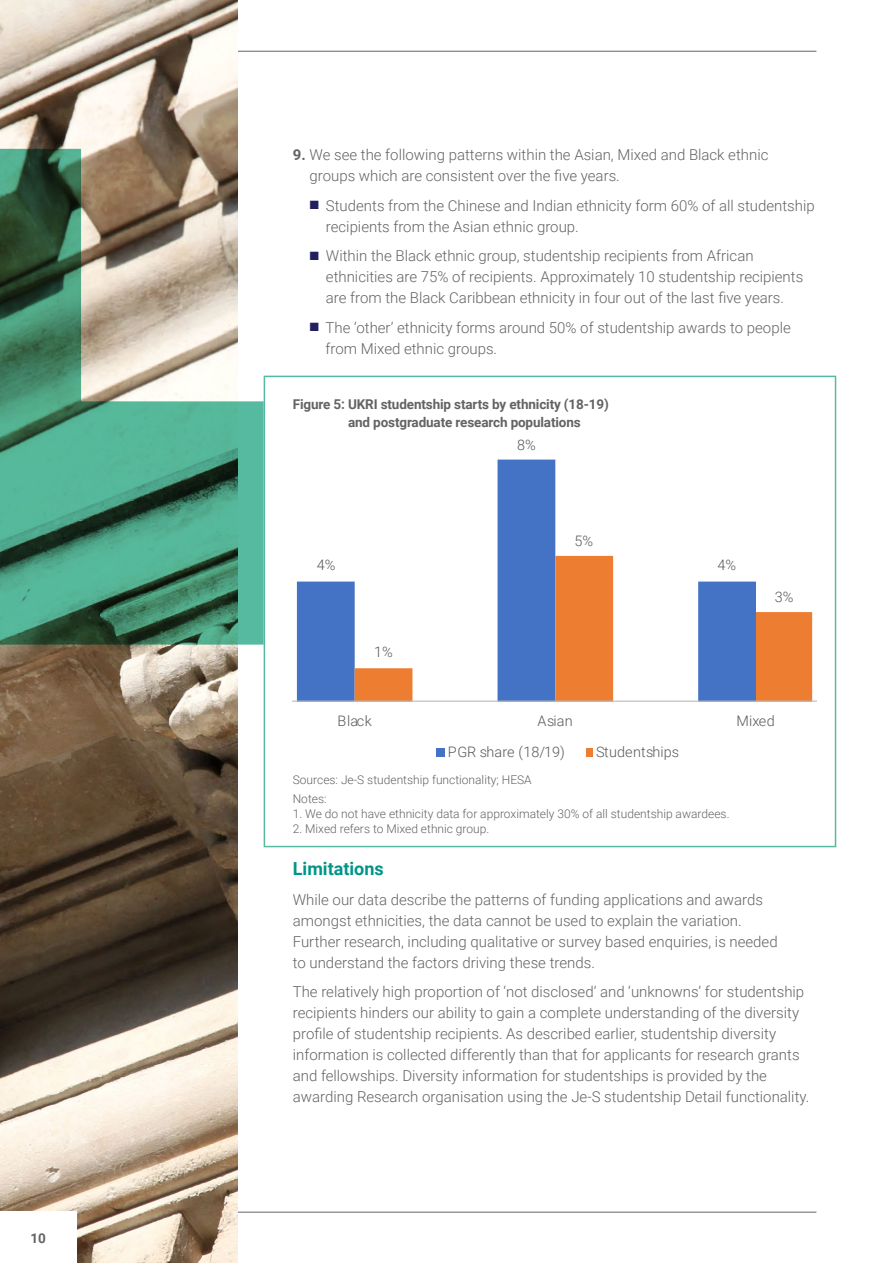
<style>
.page{position:relative;width:893px;height:1263px;background:#fff}
.page>*{position:absolute;margin:0;border:0;box-sizing:border-box;transform-origin:0 0}
.Sub_head{font:700 18px "Roboto";color:#009587}
.Body_copy{font:300 15px/21px "Roboto";color:#646363}
.t1{font:300 14.4px "Roboto";color:#595959}
.Table_heading{font:700 13.5px/18px "Roboto";letter-spacing:-.01em;color:#646363}
.Body_copy-2{font:700 13.5px "Roboto";color:#646363}
.Table_heading-2{font:300 12px "Roboto";color:#646363}
.s1{font-weight:700}
.s2{color:#211f5e}
</style>
<div class="page">
<hr style="left:77px;top:51px;width:739px;height:1px;background:#646363">
<hr style="left:77px;top:1212px;width:739px;height:1px;background:#646363">
<img style="left:0;top:0;width:238px;height:1263px">
<div style="left:0;top:1212px;width:77px;height:51px;background:#fff"></div>
<svg style="left:0;top:149px;width:264px;height:496px;background:#6f9b83"></svg>
<svg style="left:293px;top:459px;width:523px;height:298px"></svg>
<div style="left:264px;top:376px;width:572px;height:471px;border:2px solid #56baa0"></div>
<p class="Body_copy-2" style="left:31px;top:1228px;width:17px">10</p>
<p class="Body_copy" style="left:309px;top:144px;width:460px;text-indent:-17px"><span class="s1">9.</span> We see the following patterns within the Asian, Mixed and Black ethnic groups which are consistent over the five years.</p>
<p class="Body_copy" style="left:326px;top:194px;width:490px;text-indent:-16px"><span class="s2">■</span> Students from the Chinese and Indian ethnicity form 60% of all studentship recipients from the Asian ethnic group.</p>
<p class="Body_copy" style="left:326px;top:245px;width:479px;text-indent:-16px"><span class="s2">■</span> Within the Black ethnic group, studentship recipients from African ethnicities are 75% of recipients. Approximately 10 studentship recipients are from the Black Caribbean ethnicity in four out of the last five years.</p>
<p class="Body_copy" style="left:326px;top:316px;width:467px;text-indent:-16px"><span class="s2">■</span> The ‘other’ ethnicity forms around 50% of studentship awards to people from Mixed ethnic groups.</p>
<p class="Table_heading" style="left:348px;top:394px;width:262px;text-indent:-55px">Figure 5: UKRI studentship starts by ethnicity (18-19) and postgraduate research populations</p>
<p class="t1" style="left:317px;top:555px;width:20px">4%</p>
<p class="t1" style="left:374px;top:642px;width:20px">1%</p>
<p class="t1" style="left:517px;top:435px;width:20px">8%</p>
<p class="t1" style="left:574px;top:531px;width:20px">5%</p>
<p class="t1" style="left:718px;top:555px;width:20px">4%</p>
<p class="t1" style="left:775px;top:587px;width:20px">3%</p>
<p class="t1" style="left:338px;top:711px;width:36px">Black</p>
<p class="t1" style="left:537px;top:711px;width:37px">Asian</p>
<p class="t1" style="left:736px;top:711px;width:40px">Mixed</p>
<p class="t1" style="left:448px;top:741px;width:119px">PGR share (18/19)</p>
<p class="t1" style="left:596px;top:741px;width:84px">Studentships</p>
<p class="Table_heading-2" style="left:293px;top:771px;width:240px">Sources: Je-S studentship functionality; HESA</p>
<p class="Table_heading-2" style="left:293px;top:790px;width:35px">Notes:</p>
<p class="Table_heading-2" style="left:293px;top:805px;width:438px">1. We do not have ethnicity data for approximately 30% of all studentship awardees.</p>
<p class="Table_heading-2" style="left:293px;top:820px;width:198px">2. Mixed refers to Mixed ethnic group.</p>
<p class="Sub_head" style="left:293px;top:856px;width:92px">Limitations</p>
<p class="Body_copy" style="left:293px;top:888px;width:486px">While our data describe the patterns of funding applications and awards amongst ethnicities, the data cannot be used to explain the variation.<br>Further research, including qualitative or survey based enquiries, is needed to understand the factors driving these trends.</p>
<p class="Body_copy" style="left:293px;top:981px;width:518px">The relatively high proportion of ‘not disclosed’ and ‘unknowns’ for studentship recipients hinders our ability to gain a complete understanding of the diversity profile of studentship recipients. As described earlier, studentship diversity information is collected differently than that for applicants for research grants and fellowships. Diversity information for studentships is provided by the awarding Research organisation using the Je-S studentship Detail functionality.</p>
</div>
